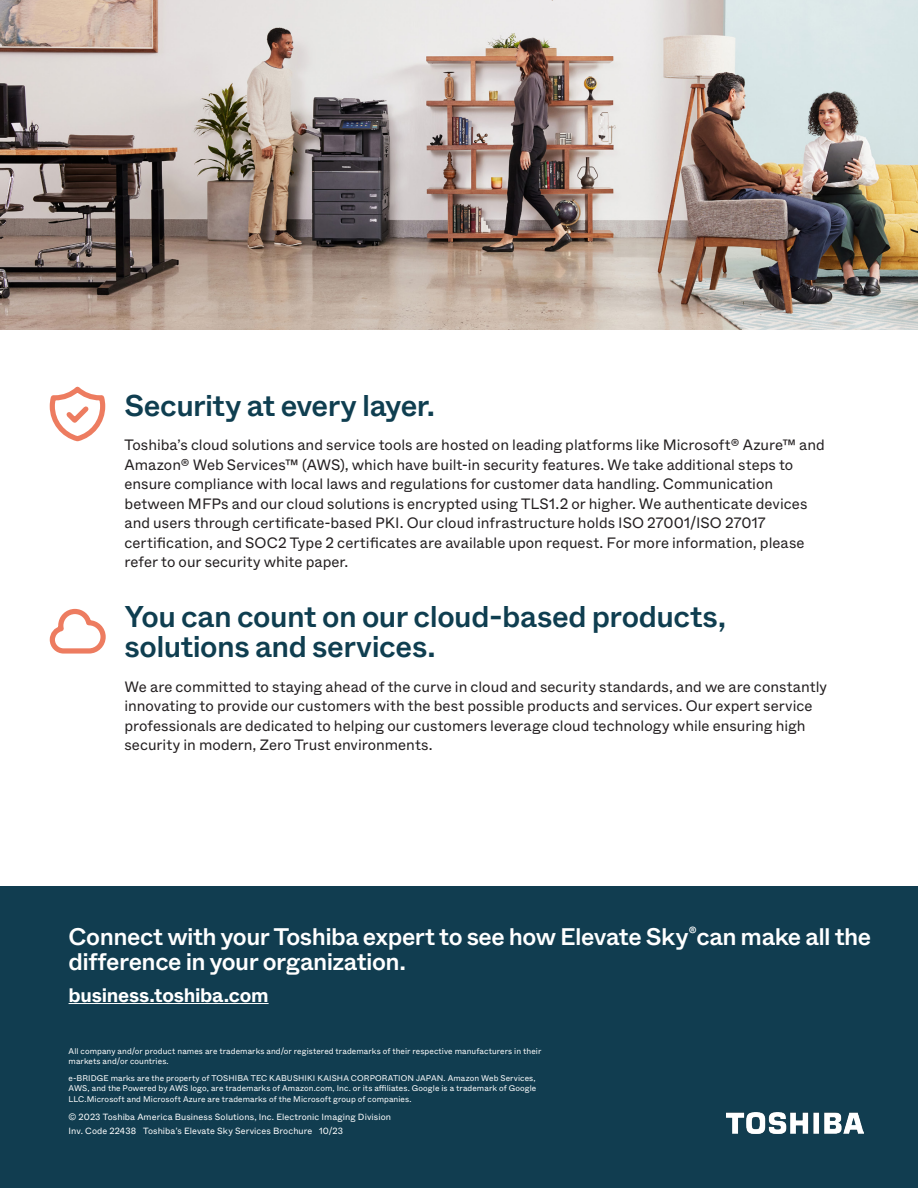
<style>
.page{position:relative;width:918px;height:1188px;background:#fff}
.page>*{position:absolute;margin:0;border:0;box-sizing:border-box;transform-origin:0 0}
.t1{font:500 30px/30px "ABC Whyte";letter-spacing:-.015em;color:#0f3e50}
.Footer_Call_to_Action{font:500 24px/25.5px "ABC Whyte";letter-spacing:-.02em;color:#fff}
.t2{font:700 19.5px "Whyte";letter-spacing:-.015em;color:#fff}
.t3{font:15px/19.5px "ABC Whyte";color:#231f20}
.Footer_copyright_type{font:9px "ABC Whyte";letter-spacing:.01em;color:#fff}
.Footer_copyright_type-2{font:8.25px/9.9px "ABC Whyte";letter-spacing:.01em;color:#fff}
</style>
<div class="page">
<svg style="left:49px;top:608px;width:57px;height:46px"></svg>
<svg style="left:49px;top:386px;width:57px;height:56px"></svg>
<img style="left:0;top:0;width:918px;height:330px">
<div style="left:0;top:886px;width:918px;height:302px;background:#113d50"></div>
<hr style="left:69px;top:1003px;width:200px;height:1px;background:#fff">
<img style="left:727px;top:1113px;width:137px;height:21px">
<p class="t1" style="left:124px;top:391px;width:312px">Security at every layer.</p>
<p class="t3" style="left:124px;top:435px;width:702px">Toshiba’s cloud solutions and service tools are hosted on leading platforms like Microsoft® Azure™ and Amazon® Web Services™ (AWS), which have built-in security features. We take additional steps to ensure compliance with local laws and regulations for customer data handling. Communication between MFPs and our cloud solutions is encrypted using TLS1.2 or higher. We authenticate devices and users through certificate-based PKI. Our cloud infrastructure holds ISO 27001/ISO 27017 certification, and SOC2 Type 2 certificates are available upon request. For more information, please refer to our security white paper.</p>
<p class="t1" style="left:124px;top:602px;width:603px">You can count on our cloud-based products, solutions and services.</p>
<p class="t3" style="left:124px;top:677px;width:704px">We are committed to staying ahead of the curve in cloud and security standards, and we are constantly innovating to provide our customers with the best possible products and services. Our expert service professionals are dedicated to helping our customers leverage cloud technology while ensuring high security in modern, Zero Trust environments.</p>
<p class="Footer_Call_to_Action" style="left:69px;top:924px;width:804px">Connect with your Toshiba expert to see how Elevate Sky<sup>®</sup>can make all the difference in your organization.</p>
<p class="t2" style="left:69px;top:980px;width:202px">business.toshiba.com</p>
<p class="Footer_copyright_type-2" style="left:69px;top:1046px;width:474px">All company and/or product names are trademarks and/or registered trademarks of their respective manufacturers in their markets and/or countries.</p>
<p class="Footer_copyright_type-2" style="left:69px;top:1073px;width:469px">e-BRIDGE marks are the property of TOSHIBA TEC KABUSHIKI KAISHA CORPORATION JAPAN. Amazon Web Services,<br>AWS, and the Powered by AWS logo, are trademarks of Amazon.com, Inc. or its affiliates. Google is a trademark of Google</p>
<p class="Footer_copyright_type-2" style="left:69px;top:1094px;width:345px">LLC.Microsoft and Microsoft Azure are trademarks of the Microsoft group of companies.</p>
<p class="Footer_copyright_type" style="left:69px;top:1111px;width:324px">© 2023 Toshiba America Business Solutions, Inc. Electronic Imaging Division</p>
<p class="Footer_copyright_type" style="left:69px;top:1125px;width:276px">Inv. Code 22438 Toshiba’s Elevate Sky Services Brochure 10/23</p>
</div>
